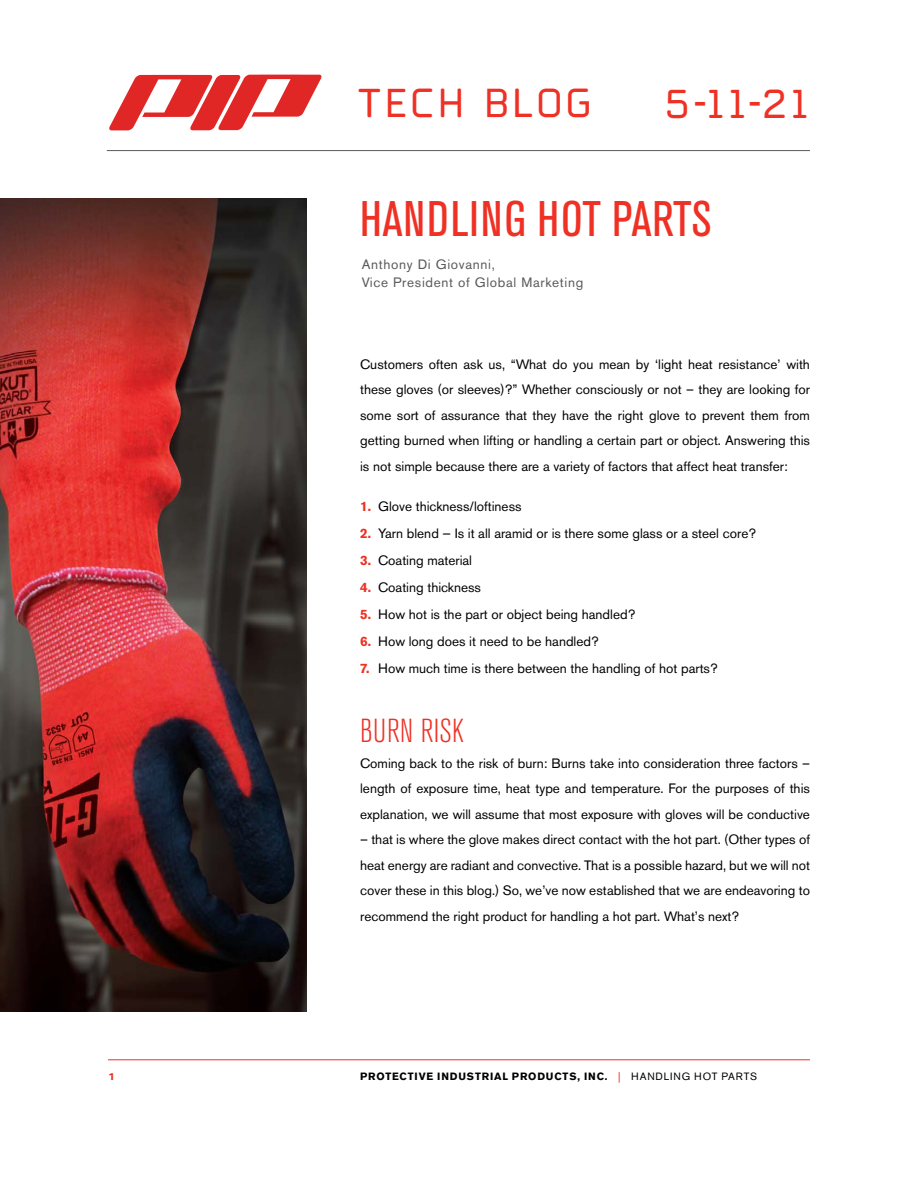
<style>
.page{position:relative;width:918px;height:1188px;background:#fff}
.page>*{position:absolute;margin:0;border:0;box-sizing:border-box;transform-origin:0 0}
.t1{font:60.15px "Automate OT";letter-spacing:.1em;color:#e12726}
.t2{font:condensed 49.5px "Akzidenz Grotesk BE";letter-spacing:.02em;color:#ee3124}
.t3{font:40.5px "Automate OT";letter-spacing:.035em;color:#ee3124}
.t4{font:300 condensed 33px "Akzidenz Grotesk BE";letter-spacing:.02em;color:#ee3124}
.t5{font:13.5px/25.5px "Akzidenz Grotesk BE";color:#000;text-align:justify}
.t6{font:13.5px/18px "Akzidenz Grotesk BE";letter-spacing:.05em;color:#58595b}
.t7{font:700 10.5px "Akzidenz Grotesk BE";letter-spacing:.08em;color:#000}
.t8{font:500 expanded 10.5px "Akzidenz Grotesk BE";color:#ee3124}
.s1{font-family:"Helvetica"}
.s2{font-weight:700;color:#ee3124}
.s3{font-weight:400;color:#ee3124}
.s4{font-weight:400}
</style>
<div class="page">
<hr style="left:108px;top:1059px;width:702px;height:1px;background:#ee3124">
<svg style="left:109px;top:74px;width:213px;height:57px"></svg>
<hr style="left:107px;top:150px;width:703px;height:1px;background:#5a5b5d">
<img style="left:0;top:199px;width:306px;height:813px">
<h1 class="t1" style="left:358px;top:54px;width:318px">TECH TIP</h1>
<h3 class="t3" style="left:357px;top:75px;width:237px">TECH BLOG</h3>
<h3 class="t3" style="left:663px;top:76px;width:148px">5<span class="s1">-</span>11<span class="s1">-</span>21</h3>
<h2 class="t2" style="left:360px;top:191px;width:353px">HANDLING HOT PARTS</h2>
<p class="t6" style="left:362px;top:256px;width:223px">Anthony Di Giovanni,<br>Vice President of Global Marketing</p>
<p class="t5" style="left:360px;top:351px;width:451px">Customers often ask us, “What do you mean by ‘light heat resistance’ with these gloves (or sleeves)?” Whether consciously or not – they are looking for some sort of assurance that they have the right glove to prevent them from getting burned when lifting or handling a certain part or object. Answering this is not simple because there are a variety of factors that affect heat transfer:</p>
<p class="t5" style="left:360px;top:494px;width:163px"><span class="s2">1.</span> Glove thickness/loftiness</p>
<p class="t5" style="left:360px;top:521px;width:397px"><span class="s2">2.</span> Yarn blend — Is it all aramid or is there some glass or a steel core?</p>
<p class="t5" style="left:360px;top:548px;width:113px"><span class="s2">3.</span> Coating material</p>
<p class="t5" style="left:360px;top:575px;width:122px"><span class="s2">4.</span> Coating thickness</p>
<p class="t5" style="left:360px;top:602px;width:277px"><span class="s2">5.</span> How hot is the part or object being handled?</p>
<p class="t5" style="left:360px;top:629px;width:240px"><span class="s2">6.</span> How long does it need to be handled?</p>
<p class="t5" style="left:360px;top:656px;width:359px"><span class="s2">7.</span> How much time is there between the handling of hot parts?</p>
<h3 class="t4" style="left:360px;top:713px;width:105px">BURN RISK</h3>
<p class="t5" style="left:360px;top:750px;width:451px">Coming back to the risk of burn: Burns take into consideration three factors – length of exposure time, heat type and temperature. For the purposes of this explanation, we will assume that most exposure with gloves will be conductive</p>
<p class="t5" style="left:360px;top:827px;width:451px">– that is where the glove makes direct contact with the hot part. (Other types of heat energy are radiant and convective. That is a possible hazard, but we will not cover these in this blog.) So, we’ve now established that we are endeavoring to recommend the right product for handling a hot part. What’s next?</p>
<p class="t8" style="left:108px;top:1070px;width:9px">1</p>
<p class="t7" style="left:360px;top:1070px;width:399px">PROTECTIVE INDUSTRIAL PRODUCTS, INC. <span class="s3">|</span> <span class="s4">HANDLING HOT PARTS</span></p>
</div>
